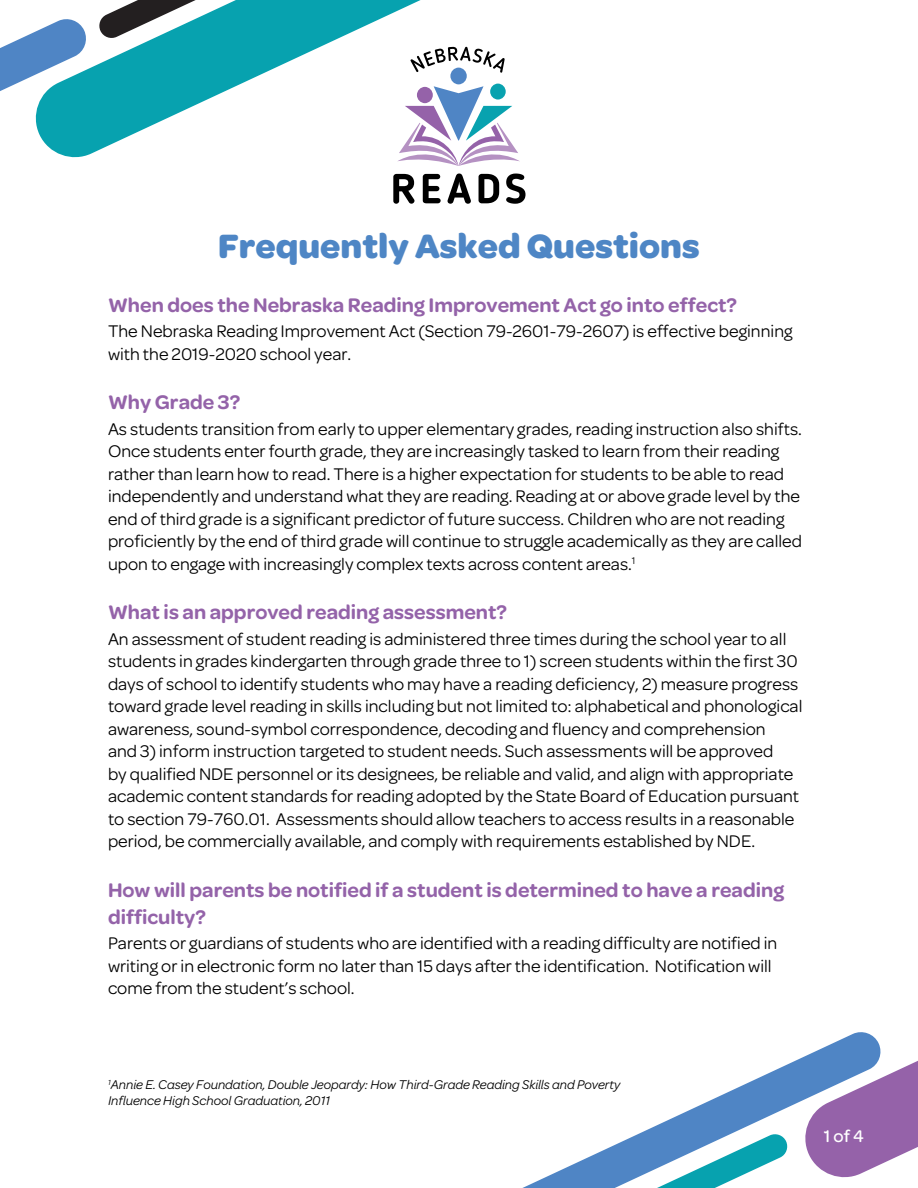
<style>
.page{position:relative;width:918px;height:1188px;background:#fff}
.page>*{position:absolute;margin:0;border:0;box-sizing:border-box;transform-origin:0 0}
.t1{font:700 36px "Omnes";color:#4e86c5}
.t2{font:600 21px/27px "Omnes";color:#9463a9}
.t3{font:18px/22.5px "Omnes";color:#000}
.t4{font:500 18px "Omnes";color:#fff}
.t5{font:italic 13.5px/16.2px "Omnes";color:#000}
</style>
<div class="page">
<svg style="left:883px;top:1061px;width:35px;height:102px;background:#a57ab6"></svg>
<svg style="left:89px;top:1px;width:415px;height:154px"></svg>
<svg style="left:0;top:19px;width:89px;height:139px"></svg>
<svg style="left:98px;top:1px;width:239px;height:39px"></svg>
<svg style="left:522px;top:1032px;width:361px;height:156px"></svg>
<svg style="left:393px;top:174px;width:22px;height:30px"></svg>
<svg style="left:423px;top:174px;width:18px;height:29px"></svg>
<svg style="left:448px;top:174px;width:23px;height:30px"></svg>
<svg style="left:479px;top:174px;width:20px;height:29px"></svg>
<svg style="left:506px;top:174px;width:20px;height:30px"></svg>
<div style="left:450px;top:68px;width:17px;height:16px;background:#4f85c5;border-radius:50%"></div>
<svg style="left:397px;top:86px;width:123px;height:80px"></svg>
<div style="left:490px;top:84px;width:16px;height:16px;background:#08a2af;border-radius:50%"></div>
<svg style="left:410px;top:47px;width:95px;height:26px"></svg>
<h1 class="t1" style="left:218px;top:226px;width:483px">Frequently Asked Questions</h1>
<p class="t2" style="left:108px;top:291px;width:631px">When does the Nebraska Reading Improvement Act go into effect?</p>
<p class="t3" style="left:108px;top:320px;width:686px">The Nebraska Reading Improvement Act (Section 79-2601-79-2607) is effective beginning with the 2019-2020 school year.</p>
<p class="t2" style="left:108px;top:389px;width:134px">Why Grade 3?</p>
<p class="t3" style="left:108px;top:417px;width:696px">As students transition from early to upper elementary grades, reading instruction also shifts.<br>Once students enter fourth grade, they are increasingly tasked to learn from their reading rather than learn how to read. There is a higher expectation for students to be able to read independently and understand what they are reading. Reading at or above grade level by the end of third grade is a significant predictor of future success. Children who are not reading proficiently by the end of third grade will continue to struggle academically as they are called upon to engage with increasingly complex texts across content areas.<sup>1</sup></p>
<p class="t2" style="left:108px;top:599px;width:401px">What is an approved reading assessment?</p>
<p class="t3" style="left:108px;top:627px;width:696px">An assessment of student reading is administered three times during the school year to all students in grades kindergarten through grade three to 1) screen students within the first 30 days of school to identify students who may have a reading deficiency, 2) measure progress toward grade level reading in skills including but not limited to: alphabetical and phonological awareness, sound-symbol correspondence, decoding and fluency and comprehension<br>and 3) inform instruction targeted to student needs. Such assessments will be approved<br>by qualified NDE personnel or its designees, be reliable and valid, and align with appropriate academic content standards for reading adopted by the State Board of Education pursuant to section 79-760.01. Assessments should allow teachers to access results in a reasonable period, be commercially available, and comply with requirements established by NDE.</p>
<p class="t2" style="left:108px;top:876px;width:678px">How will parents be notified if a student is determined to have a reading difficulty?</p>
<p class="t3" style="left:108px;top:932px;width:671px">Parents or guardians of students who are identified with a reading difficulty are notified in writing or in electronic form no later than 15 days after the identification. Notification will come from the student’s school.</p>
<p class="t5" style="left:108px;top:1077px;width:514px"><sup>1</sup>Annie E. Casey Foundation, Double Jeopardy: How Third-Grade Reading Skills and Poverty<br>Influence High School Graduation, 2011</p>
<p class="t4" style="left:824px;top:1126px;width:41px">1 of 4</p>
</div>
